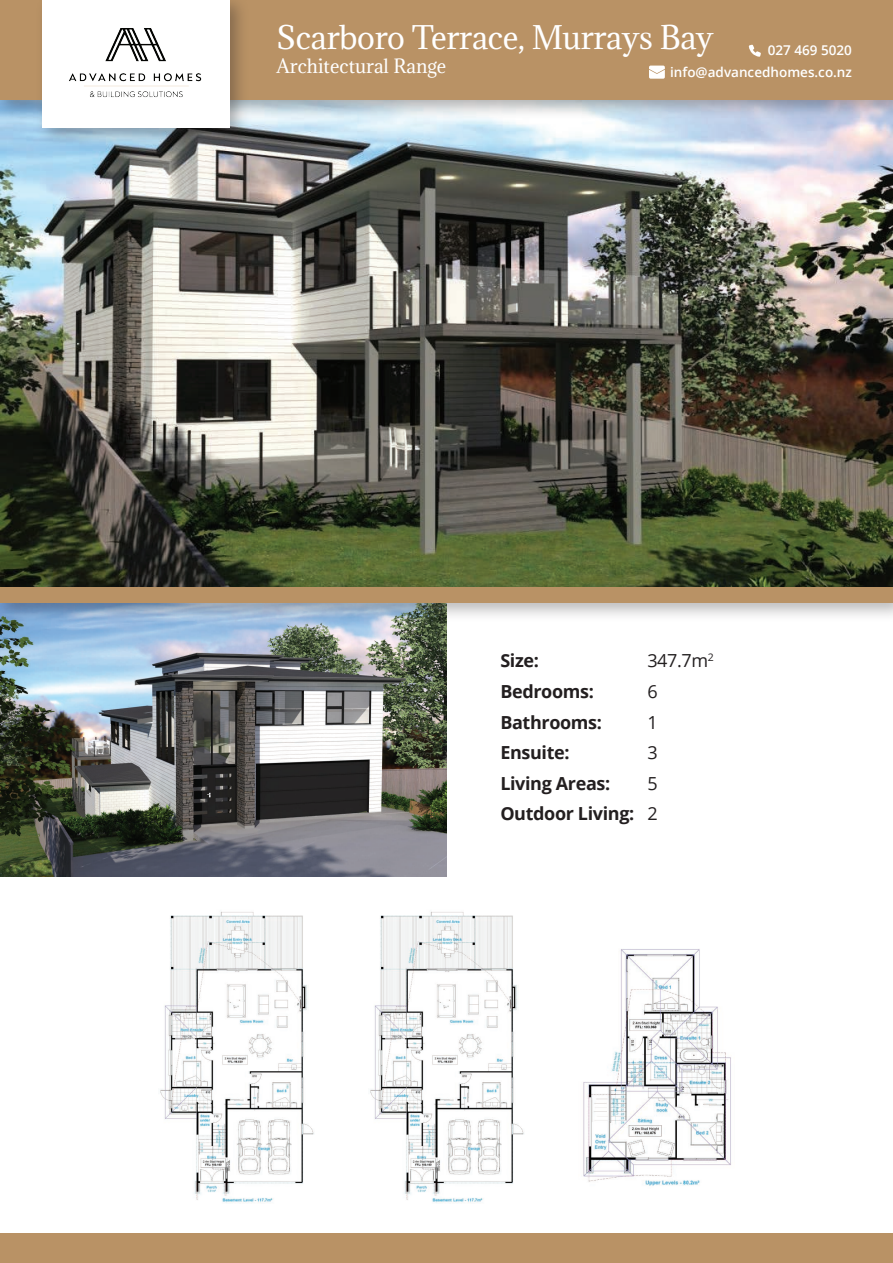
<style>
.page{position:relative;width:893px;height:1263px;background:#fff}
.page>*{position:absolute;margin:0;border:0;box-sizing:border-box;transform-origin:0 0}
.t1{font:30px "Adamina";letter-spacing:-.01em;color:#fff}
.t2{font:700 18px/30.6px "Open Sans";letter-spacing:-.02em;color:#231f20;text-align:right}
.t3{font:18px "Adamina";color:#fff}
.t4{font:18px "Open Sans";color:#231f20}
.t5{font:600 13.5px/22.2px "Open Sans";color:#fff;text-align:right}
.s1{font-weight:400}
</style>
<div class="page">
<img style="left:0;top:120px;width:893px;height:459px">
<div style="left:0;top:1233px;width:893px;height:30px;background:#b99265"></div>
<img style="left:370px;top:911px;width:154px;height:292px">
<img style="left:0;top:623px;width:446px;height:253px">
<img style="left:583px;top:949px;width:148px;height:237px">
<img style="left:160px;top:911px;width:154px;height:292px">
<div style="left:0;top:0;width:893px;height:120px;background:#231f20;opacity:.35"></div>
<div style="left:0;top:0;width:893px;height:100px;background:#b99265"></div>
<svg style="left:649px;top:66px;width:16px;height:13px"></svg>
<svg style="left:749px;top:45px;width:12px;height:12px"></svg>
<div style="left:34px;top:0;width:216px;height:147px;background:#231f20;opacity:.35"></div>
<div style="left:43px;top:0;width:187px;height:127px;background:#fff"></div>
<div style="left:0;top:579px;width:893px;height:44px;background:#231f20;opacity:.35"></div>
<div style="left:0;top:587px;width:893px;height:16px;background:#b99265"></div>
<img style="left:69px;top:28px;width:133px;height:70px">
<h1 class="t1" style="left:277px;top:16px;width:439px">Scarboro Terrace, Murrays Bay</h1>
<p class="t3" style="left:277px;top:54px;width:171px">Architectural Range</p>
<p class="t5" style="left:670px;top:39px;width:183px">027 469 5020 info@advancedhomes.co.nz</p>
<p class="t2" style="left:500px;top:645px;width:40px">Size:</p>
<p class="t4" style="left:647px;top:648px;width:68px">347.7m<sup>2</sup></p>
<p class="t2" style="left:500px;top:676px;width:95px">Bedrooms:</p>
<p class="t4" style="left:647px;top:679px;width:12px">6</p>
<p class="t2" style="left:500px;top:706px;width:103px">Bathrooms:</p>
<p class="t4" style="left:647px;top:710px;width:12px">1</p>
<p class="t2" style="left:500px;top:737px;width:71px">Ensuite:</p>
<p class="t4" style="left:647px;top:740px;width:12px">3</p>
<p class="t2" style="left:500px;top:767px;width:111px">Living Areas:</p>
<p class="t2" style="left:500px;top:767px;width:159px"><span class="s1">5<br></span>Outdoor Living: <span class="s1">2</span></p>
</div>
